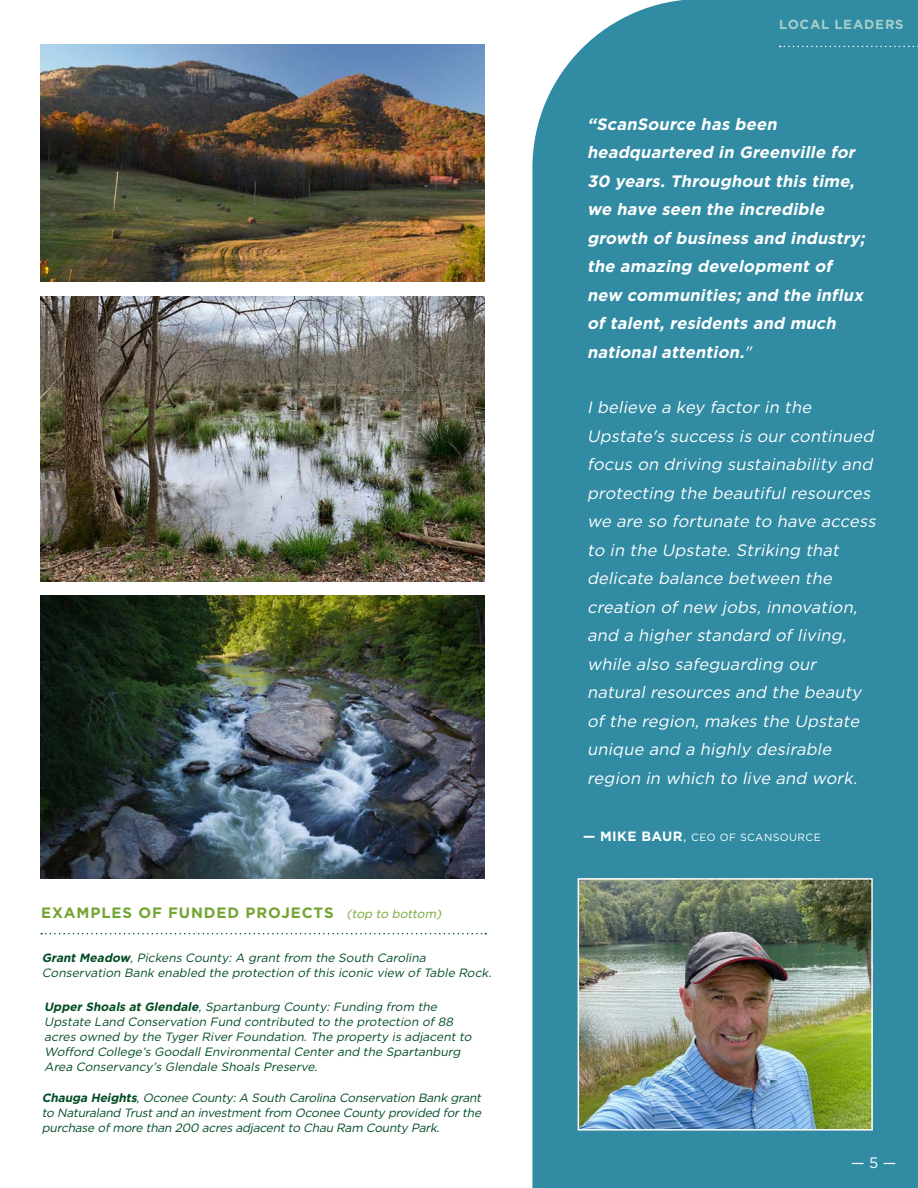
<style>
.page{position:relative;width:918px;height:1188px;background:#fff}
.page>*{position:absolute;margin:0;border:0;box-sizing:border-box;transform-origin:0 0}
.t1{font:italic 16.5px/28.5px "Gotham HTF";color:#fff}
.t2{font:italic 700 16.5px/28.5px "Gotham HTF";color:#fff}
.t3{font:700 15px "Gotham HTF";letter-spacing:.06em;color:#73a432}
.t4{font:15px "Gotham HTF";color:#fff}
.body{font:700 13.2px "Gotham HTF";letter-spacing:.055em;color:#a6ceca}
.t5{font:italic 12px/15px "Gotham HTF";color:#004c23}
.t6{font:italic 12px "Gotham HTF";color:#73a432}
.t7{font:10.5px "Gotham HTF";letter-spacing:.04em;color:#fff}
.s1{font-weight:700}
.s2{font-weight:400}
.s3{font-weight:700;font-size:13.5px}
.s4{font-size:13.5px}
</style>
<div class="page">
<div style="left:532px;top:0;width:386px;height:1188px;background:#318ba3"></div>
<img style="left:581px;top:881px;width:289px;height:247px">
<div style="left:578px;top:878px;width:295px;height:253px;border:2px solid #fff"></div>
<svg style="left:41px;top:933px;width:445px;height:1px"></svg>
<svg style="left:780px;top:46px;width:138px;height:1px"></svg>
<img style="left:40px;top:44px;width:444px;height:238px">
<img style="left:40px;top:596px;width:444px;height:282px">
<img style="left:40px;top:297px;width:444px;height:284px">
<p class="t3" style="left:41px;top:904px;width:294px">EXAMPLES OF FUNDED PROJECTS</p>
<p class="t6" style="left:346px;top:907px;width:99px">(top to bottom)</p>
<p class="t5" style="left:42px;top:950px;width:453px"><span class="s1">Grant Meadow</span>, Pickens County: A grant from the South Carolina<br>Conservation Bank enabled the protection of this iconic view of Table Rock.</p>
<p class="t5" style="left:44px;top:999px;width:431px"><span class="s1">Upper Shoals at Glendale</span>, Spartanburg County: Funding from the Upstate Land Conservation Fund contributed to the protection of 88 acres owned by the Tyger River Foundation. The property is adjacent to Wofford College’s Goodall Environmental Center and the Spartanburg Area Conservancy’s Glendale Shoals Preserve.</p>
<p class="t5" style="left:42px;top:1090px;width:443px;text-align:justify"><span class="s1">Chauga Heights</span>, Oconee County:A South Carolina Conservation Bank grant to Naturaland Trustand an investmentfrom Oconee County provided forthe purchase ofmore than 200 acres adjacentto Chau Ram County Park.</p>
<p class="body" style="left:779px;top:17px;width:126px">LOCAL LEADERS</p>
<p class="t2" style="left:587px;top:109px;width:283px">“ScanSource has been headquartered in Greenville for<br>30 years. Throughout this time, we have seen the incredible growth of business and industry; the amazing development of new communities; and the influx of talent, residents and much national attention.<span class="s2">"</span></p>
<p class="t1" style="left:587px;top:393px;width:293px">I believe a key factor in the<br>Upstate's success is our continued focus on driving sustainability and protecting the beautiful resources we are so fortunate to have access to in the Upstate. Striking that delicate balance between the creation of new jobs, innovation, and a higher standard of living, while also safeguarding our natural resources and the beauty of the region, makes the Upstate unique and a highly desirable region in which to live and work.</p>
<p class="t7" style="left:583px;top:831px;width:239px"><span class="s3">— MIKE BAUR</span><span class="s4">,</span> CEO OF SCANSOURCE</p>
<p class="t4" style="left:851px;top:1155px;width:47px">— 5 —</p>
</div>
